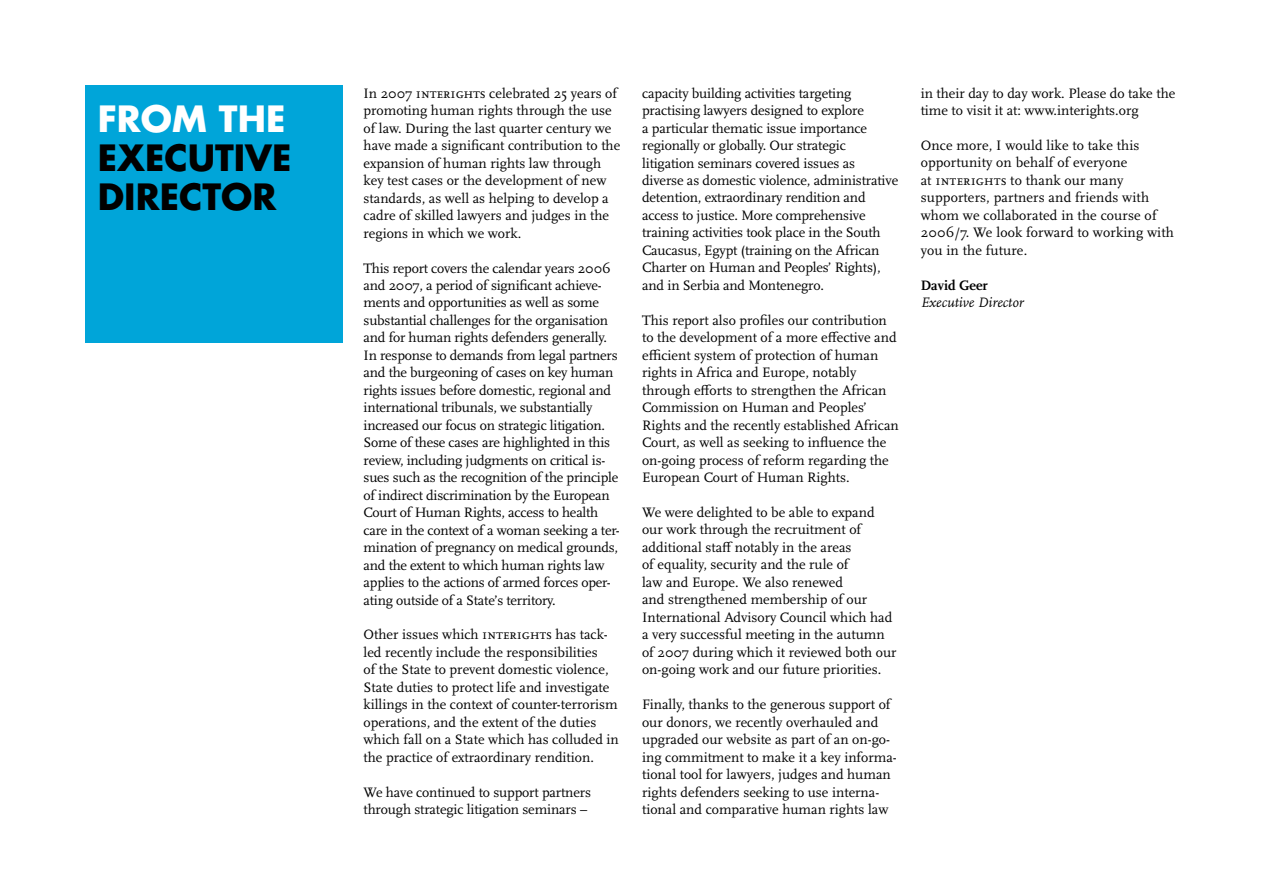
<style>
.page{position:relative;width:1263px;height:893px;background:#fff}
.page>*{position:absolute;margin:0;border:0;box-sizing:border-box;transform-origin:0 0}
.t1{font:700 35.25px/39px "Futura Std";color:#000}
.t2{font:700 35.25px "Futura Std";color:#fff}
.t3{font:14.25px/17.4px "Scala Pro";color:#000}
.t4{font:italic 14.25px "Scala Pro";color:#000}
.t5{font:700 14.25px "Scala Pro";color:#000}
</style>
<div class="page">
<div style="left:85px;top:85px;width:257px;height:257px;background:#00a5d9"></div>
<h1 class="t2" style="left:98px;top:95px;width:189px">FROM THE</h1>
<h1 class="t1" style="left:98px;top:138px;width:195px">EXECUTIVE<br>DIRECTOR</h1>
<p class="t3" style="left:364px;top:84px;width:258px">In 2007 interights celebrated 25 years of promoting human rights through the use of law. During the last quarter century we have made a significant contribution to the expansion of human rights law through key test cases or the development of new standards, as well as helping to develop a cadre of skilled lawyers and judges in the regions in which we work.</p>
<p class="t3" style="left:364px;top:259px;width:258px">This report covers the calendar years 2006 and 2007, a period of significant achieve&shy;ments and opportunities as well as some substantial challenges for the organisation and for human rights defenders generally.<br>In response to demands from legal partners and the burgeoning of cases on key human rights issues before domestic, regional and international tribunals, we substantially increased our focus on strategic litigation.<br>Some of these cases are highlighted in this review, including judgments on critical is&shy;sues such as the recognition of the principle of indirect discrimination by the European Court of Human Rights, access to health care in the context of a woman seeking a ter&shy;mination of pregnancy on medical grounds, and the extent to which human rights law applies to the actions of armed forces oper&shy;ating outside of a State’s territory.</p>
<p class="t3" style="left:364px;top:626px;width:127px">Other issues which INTERIGHTS</p>
<p class="t3" style="left:364px;top:626px;width:257px;text-indent:192px">has tack&shy;led recently include the responsibilities<br>of the State to prevent domestic violence, State duties to protect life and investigate killings in the context of counter-terrorism operations, and the extent of the duties which fall on a State which has colluded in the practice of extraordinary rendition.</p>
<p class="t3" style="left:364px;top:783px;width:229px">We have continued to support partners through strategic litigation seminars –</p>
<p class="t3" style="left:642px;top:84px;width:258px">capacity building activities targeting practising lawyers designed to explore<br>a particular thematic issue importance regionally or globally. Our strategic litigation seminars covered issues as diverse as domestic violence, administrative detention, extraordinary rendition and access to justice. More comprehensive training activities took place in the South Caucasus, Egypt (training on the African Charter on Human and Peoples’ Rights), and in Serbia and Montenegro.</p>
<p class="t3" style="left:642px;top:311px;width:258px">This report also profiles our contribution to the development of a more effective and efficient system of protection of human rights in Africa and Europe, notably through efforts to strengthen the African Commission on Human and Peoples’ Rights and the recently established African Court, as well as seeking to influence the on-going process of reform regarding the European Court of Human Rights.</p>
<p class="t3" style="left:642px;top:504px;width:256px">We were delighted to be able to expand our work through the recruitment of additional staff notably in the areas<br>of equality, security and the rule of<br>law and Europe. We also renewed<br>and strengthened membership of our International Advisory Council which had a very successful meeting in the autumn of 2007 during which it reviewed both our on-going work and our future priorities.</p>
<p class="t3" style="left:642px;top:696px;width:256px">Finally, thanks to the generous support of our donors, we recently overhauled and upgraded our website as part of an on-go&shy;ing commitment to make it a key informa&shy;tional tool for lawyers, judges and human rights defenders seeking to use interna&shy;tional and comparative human rights law</p>
<p class="t3" style="left:921px;top:84px;width:256px">in their day to day work. Please do take the time to visit it at: www.interights.org</p>
<p class="t3" style="left:921px;top:136px;width:220px">Once more, I would like to take this opportunity on behalf of everyone at INTERIGHTS</p>
<p class="t3" style="left:921px;top:171px;width:255px;text-indent:90px">to thank our many supporters, partners and friends with whom we collaborated in the course of<br>2006/7. We look forward to working with you in the future.</p>
<p class="t5" style="left:921px;top:277px;width:69px">David Geer</p>
<p class="t4" style="left:921px;top:294px;width:105px">Executive Director</p>
</div>
